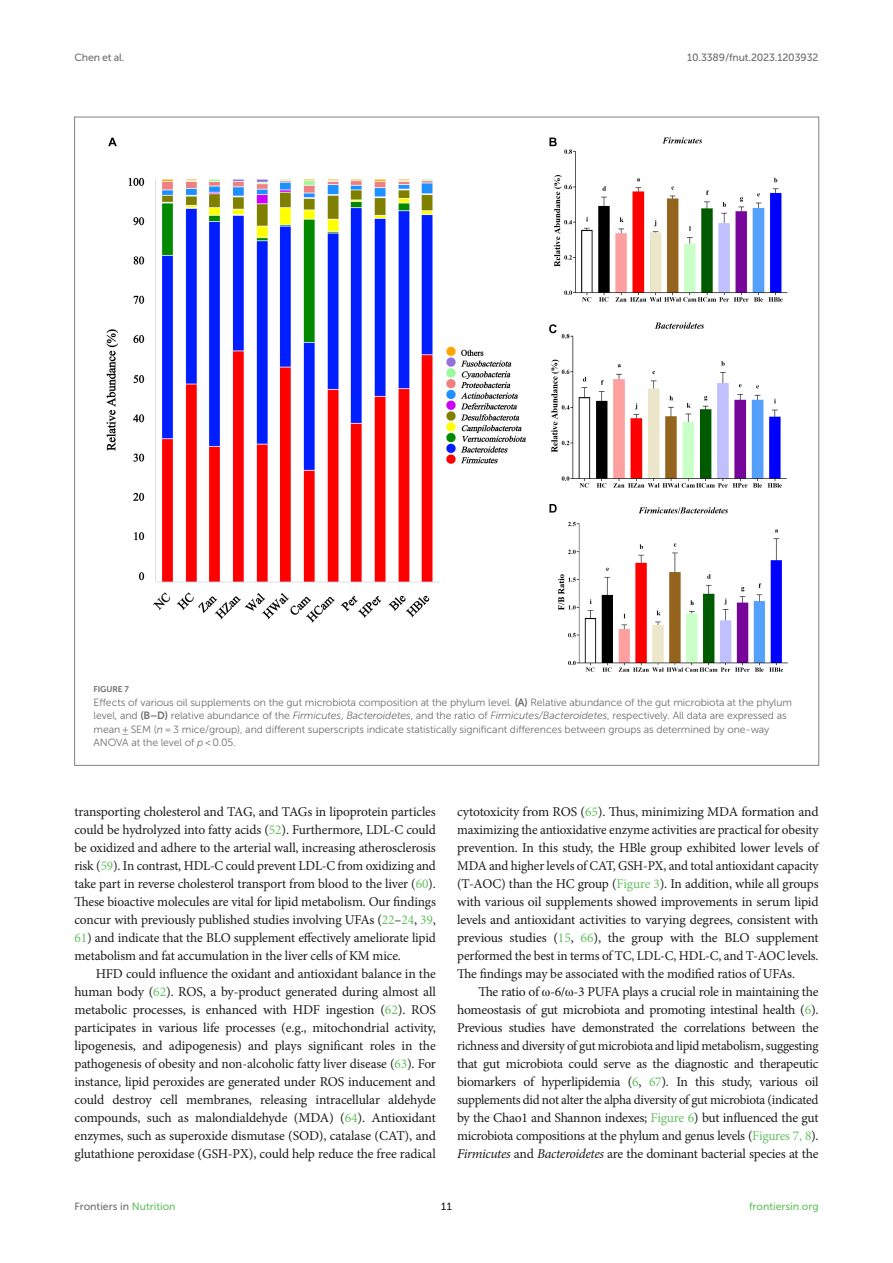
<style>
.page{position:relative;width:893px;height:1263px;background:#fff}
.page>*{position:absolute;margin:0;border:0;box-sizing:border-box;transform-origin:0 0}
.TEXT{font:13.5px/18px "Minion Pro";letter-spacing:-.015em;color:#1b1c1b;text-align:justify}
.FIG_LEG{font:10.5px/13.5px "Museo Sans 300";letter-spacing:-.01em;color:#706f70}
.t1{font:10.5px "Museo Sans 500";letter-spacing:-.015em;color:#706f70}
.t2{font:10.5px "Museo Sans 500";color:#65c161}
.t3{font:10.5px "Museo Sans 500";color:#1b1c1b}
.FIG_HD{font:8.25px "Museo Sans 700";letter-spacing:-.01em;color:#706f70}
.s1{font-family:"Museo Sans 700"}
.s2{font-style:italic}
.s3{color:#65c161}
.s4{font-family:"STIX General"}
</style>
<div class="page">
<img style="left:106px;top:137px;width:682px;height:535px">
<p class="t1" style="left:74px;top:51px;width:52px">Chen et al.</p>
<p class="t1" style="left:687px;top:51px;width:133px">10.3389/fnut.2023.1203932</p>
<p class="FIG_HD" style="left:94px;top:685px;width:37px">FIGURE 7</p>
<p class="FIG_LEG" style="left:94px;top:696px;width:700px">Effects of various oil supplements on the gut microbiota composition at the phylum level. <span class="s1">(A)</span> Relative abundance of the gut microbiota at the phylum level, and <span class="s1">(B–D)</span> relative abundance of the <span class="s2">Firmicutes</span>, <span class="s2">Bacteroidetes</span>, and the ratio of <span class="s2">Firmicutes/Bacteroidetes</span>, respectively. All data are expressed as mean ± SEM (<span class="s2">n</span> = 3 mice/group), and different superscripts indicate statistically significant differences between groups as determined by one-way ANOVA at the level of <span class="s2">p</span> &lt; 0.05.</p>
<p class="TEXT" style="left:74px;top:803px;width:363px">transporting cholesterol and TAG, and TAGs in lipoprotein particles could be hydrolyzed into fatty acids (<span class="s3">52</span>). Furthermore, LDL-C could be oxidized and adhere to the arterial wall, increasing atherosclerosis risk (<span class="s3">59</span>). In contrast, HDL-C could prevent LDL-C from oxidizing and take part in reverse cholesterol transport from blood to the liver (<span class="s3">60</span>).<br>These bioactive molecules are vital for lipid metabolism. Our findings concur with previously published studies involving UFAs (<span class="s3">22</span>–<span class="s3">24</span>, <span class="s3">39</span>,</p>
<p class="TEXT" style="left:74px;top:929px;width:363px"><span class="s3">61</span>) and indicate that the BLO supplement effectively ameliorate lipid metabolism and fat accumulation in the liver cells of KM mice.</p>
<p class="TEXT" style="left:74px;top:965px;width:363px;text-indent:21px">HFD could influence the oxidant and antioxidant balance in the human body (<span class="s3">62</span>). ROS, a by-product generated during almost all metabolic processes, is enhanced with HDF ingestion (<span class="s3">62</span>). ROS participates in various life processes (e.g., mitochondrial activity, lipogenesis, and adipogenesis) and plays significant roles in the pathogenesis of obesity and non-alcoholic fatty liver disease (<span class="s3">63</span>). For instance, lipid peroxides are generated under ROS inducement and could destroy cell membranes, releasing intracellular aldehyde compounds, such as malondialdehyde (MDA) (<span class="s3">64</span>). Antioxidant enzymes, such as superoxide dismutase (SOD), catalase (CAT), and glutathione peroxidase (GSH-PX), could help reduce the free radical</p>
<p class="TEXT" style="left:457px;top:803px;width:363px">cytotoxicity from ROS (<span class="s3">65</span>). Thus, minimizing MDA formation and maximizing the antioxidative enzyme activities are practical for obesity prevention. In this study, the HBle group exhibited lower levels of MDA and higher levels of CAT, GSH-PX, and total antioxidant capacity (T-AOC) than the HC group (<span class="s3">Figure 3</span>). In addition, while all groups with various oil supplements showed improvements in serum lipid levels and antioxidant activities to varying degrees, consistent with previous studies (<span class="s3">15</span>, <span class="s3">66</span>), the group with the BLO supplement performed the best in terms of TC, LDL-C, HDL-C, and T-AOC levels.<br>The findings may be associated with the modified ratios of UFAs.</p>
<p class="TEXT" style="left:457px;top:983px;width:363px;text-indent:21px">The ratio of <span class="s4">ω</span>-6/<span class="s4">ω</span>-3 PUFA plays a crucial role in maintaining the homeostasis of gut microbiota and promoting intestinal health (<span class="s3">6</span>).<br>Previous studies have demonstrated the correlations between the richness and diversity of gut microbiota and lipid metabolism, suggesting that gut microbiota could serve as the diagnostic and therapeutic biomarkers of hyperlipidemia (<span class="s3">6</span>, <span class="s3">67</span>). In this study, various oil supplements did not alter the alpha diversity of gut microbiota (indicated by the Chao1 and Shannon indexes; <span class="s3">Figure 6</span>) but influenced the gut microbiota compositions at the phylum and genus levels (<span class="s3">Figures 7, 8</span>).<br><span class="s2">Firmicutes</span> and <span class="s2">Bacteroidetes</span> are the dominant bacterial species at the</p>
<p class="t1" style="left:74px;top:1200px;width:103px">Frontiers in <span class="s3">Nutrition</span></p>
<p class="t3" style="left:441px;top:1200px;width:12px">11</p>
<p class="t2" style="left:749px;top:1200px;width:71px">frontiersin.org</p>
</div>
